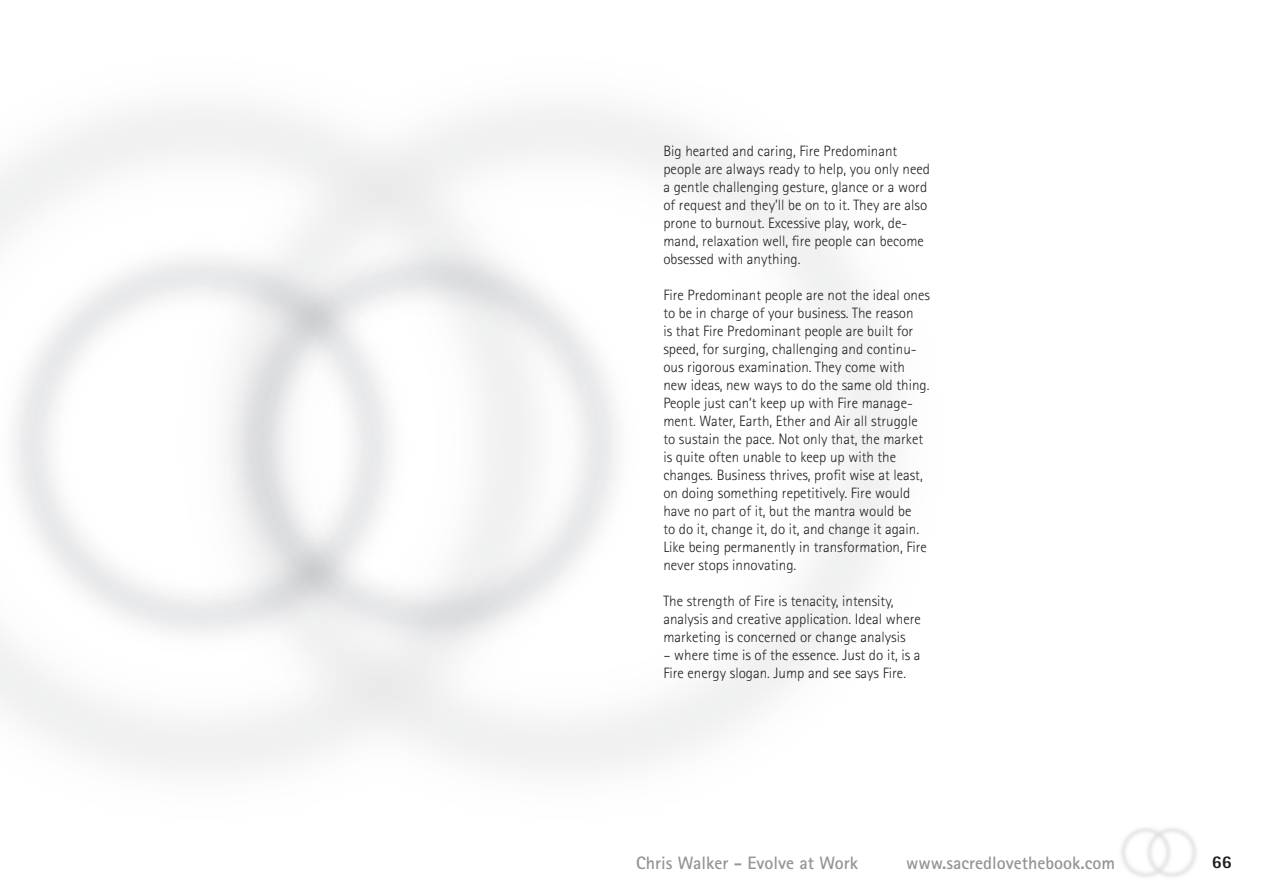
<style>
.page{position:relative;width:1263px;height:893px;background:#fff}
.page>*{position:absolute;margin:0;border:0;box-sizing:border-box;transform-origin:0 0}
.t1{font:700 18px "Rotis Sans Serif";color:#939598}
.t2{font:800 18px "Rotis Sans Serif";color:#231f20}
.t3{font:300 15px/18px "Rotis Sans Serif";color:#231f20}
</style>
<div class="page">
<p class="t3" style="left:663px;top:142px;width:268px">Big hearted and caring, Fire Predominant people are always ready to help, you only need a gentle challenging gesture, glance or a word of request and they’ll be on to it. They are also prone to burnout. Excessive play, work, de&shy;mand, relaxation well, fire people can become obsessed with anything.</p>
<p class="t3" style="left:663px;top:286px;width:268px">Fire Predominant people are not the ideal ones to be in charge of your business. The reason<br>is that Fire Predominant people are built for speed, for surging, challenging and continu&shy;ous rigorous examination. They come with new ideas, new ways to do the same old thing.<br>People just can’t keep up with Fire manage&shy;ment. Water, Earth, Ether and Air all struggle to sustain the pace. Not only that, the market is quite often unable to keep up with the changes. Business thrives, profit wise at least, on doing something repetitively. Fire would have no part of it, but the mantra would be<br>to do it, change it, do it, and change it again.<br>Like being permanently in transformation, Fire never stops innovating.</p>
<p class="t3" style="left:663px;top:592px;width:259px">The strength of Fire is tenacity, intensity, analysis and creative application. Ideal where marketing is concerned or change analysis</p>
<p class="t3" style="left:663px;top:646px;width:259px">– where time is of the essence. Just do it, is a<br>Fire energy slogan. Jump and see says Fire.</p>
<p class="t1" style="left:636px;top:851px;width:223px">Chris Walker - Evolve at Work</p>
<p class="t1" style="left:906px;top:851px;width:210px">www.sacredlovethebook.com</p>
<p class="t2" style="left:1212px;top:850px;width:11px">66</p>
</div>
